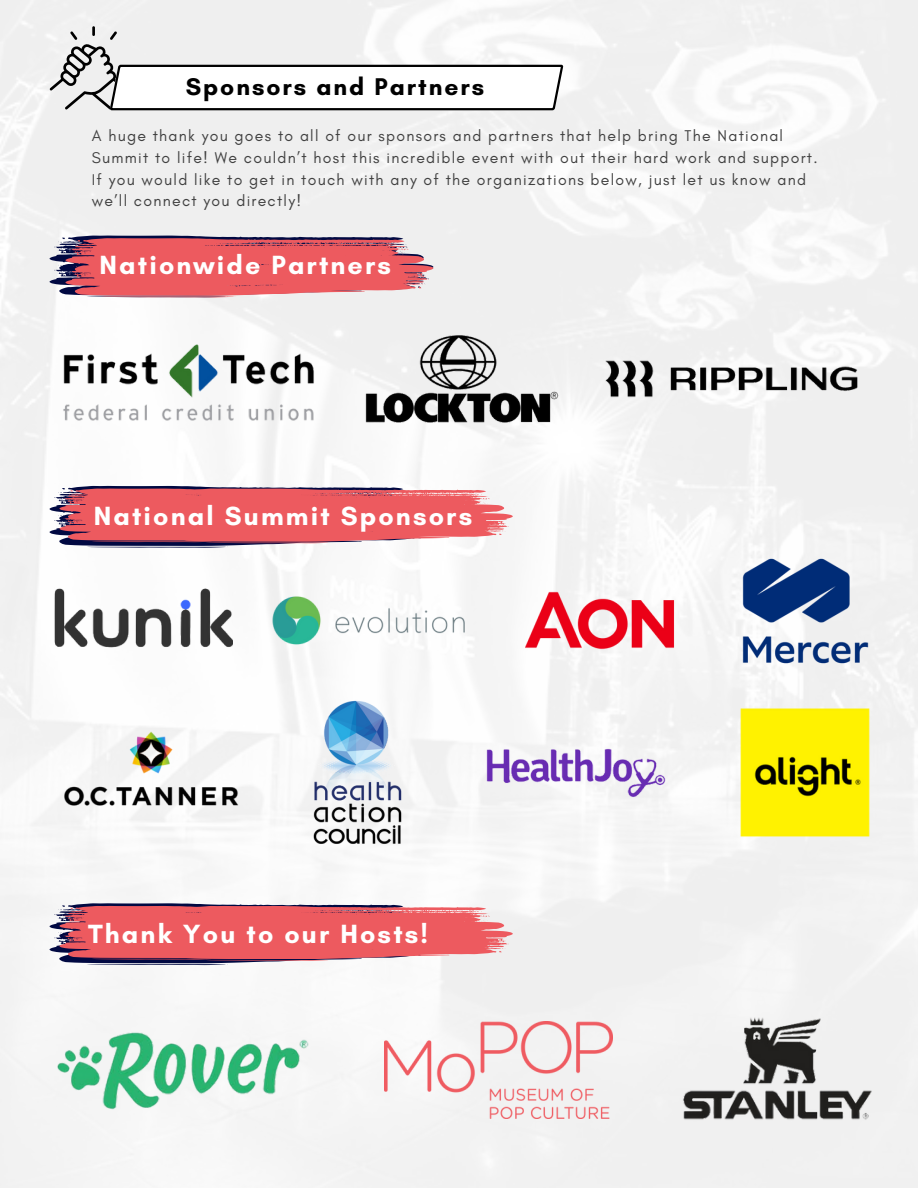
<style>
.page{position:relative;width:918px;height:1188px;background:#fff}
.page>*{position:absolute;margin:0;border:0;box-sizing:border-box;transform-origin:0 0}
.t1{font:700 26.85px "Glacial Indifference";letter-spacing:.08em;color:#fff}
.t2{font:700 24.6px "Glacial Indifference";letter-spacing:.08em;color:#000}
.t3{font:15.9px/21.8px "Glacial Indifference";letter-spacing:.08em;color:#404040}
</style>
<div class="page">
<img style="left:0;top:0;width:918px;height:1188px">
<svg style="left:50px;top:26px;width:513px;height:84px"></svg>
<img style="left:55px;top:332px;width:268px;height:94px">
<img style="left:351px;top:296px;width:222px;height:166px">
<img style="left:601px;top:306px;width:262px;height:146px">
<svg style="left:49px;top:486px;width:464px;height:63px"></svg>
<img style="left:50px;top:578px;width:183px;height:84px">
<img style="left:263px;top:549px;width:214px;height:136px">
<img style="left:507px;top:528px;width:185px;height:185px">
<img style="left:722px;top:528px;width:167px;height:144px">
<img style="left:50px;top:671px;width:203px;height:203px">
<img style="left:271px;top:686px;width:173px;height:173px">
<img style="left:462px;top:660px;width:225px;height:225px">
<img style="left:705px;top:672px;width:200px;height:201px">
<svg style="left:49px;top:903px;width:464px;height:63px"></svg>
<img style="left:670px;top:984px;width:220px;height:172px">
<img style="left:384px;top:1022px;width:229px;height:96px">
<img style="left:27px;top:1002px;width:301px;height:135px">
<svg style="left:49px;top:236px;width:384px;height:63px"></svg>
<p class="t2" style="left:186px;top:72px;width:300px">Sponsors and Partners</p>
<p class="t3" style="left:92px;top:125px;width:727px">A huge thank you goes to all of our sponsors and partners that help bring The National Summit to life! We couldn’t host this incredible event with out their hard work and support.<br>If you would like to get in touch with any of the organizations below, just let us know and we’ll connect you directly!</p>
<p class="t1" style="left:100px;top:249px;width:293px">Nationwide Partners</p>
<p class="t1" style="left:94px;top:500px;width:380px">National Summit Sponsors</p>
<p class="t1" style="left:115px;top:499px;width:235px">PDXYZ Sponsors</p>
<p class="t1" style="left:88px;top:917px;width:342px">Thank You to our Hosts!</p>
<p class="t1" style="left:115px;top:916px;width:235px">PDXYZ Sp nsors</p>
</div>
